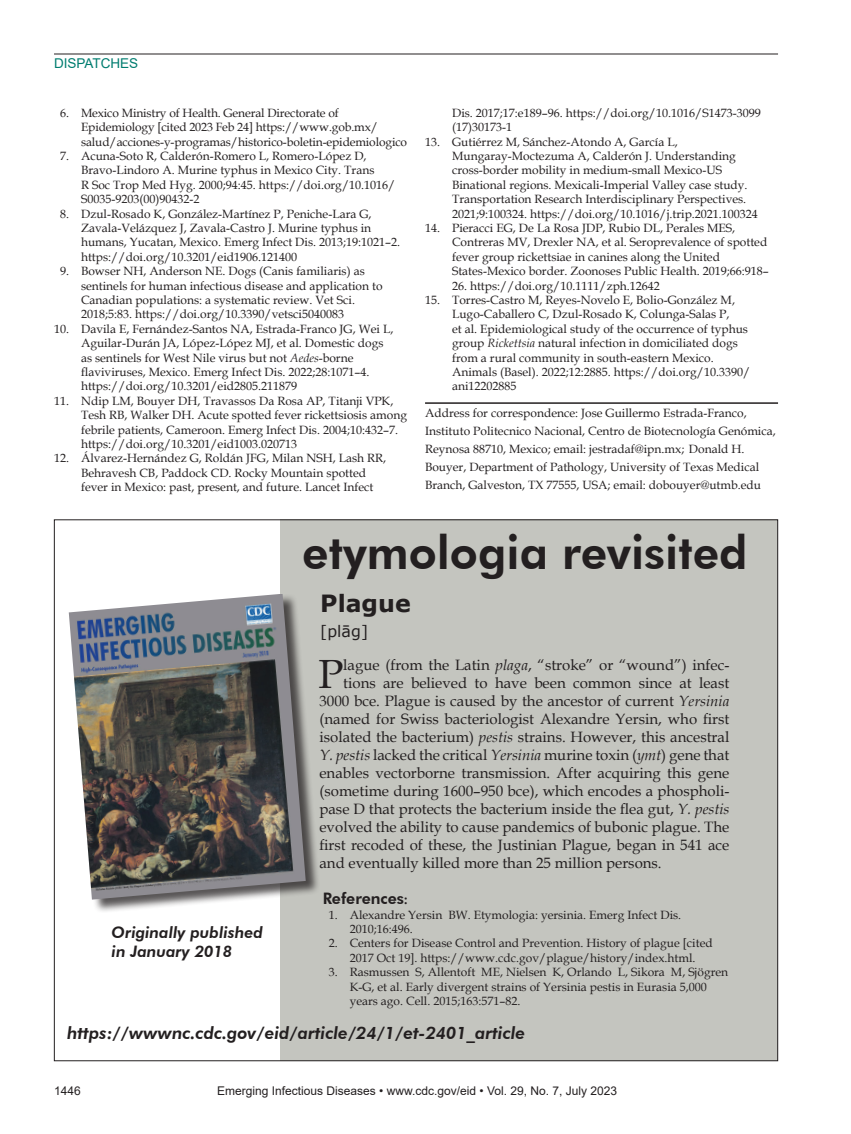
<style>
.page{position:relative;width:851px;height:1134px;background:#fff}
.page>*{position:absolute;margin:0;border:0;box-sizing:border-box;transform-origin:0 0}
.t1{font:800 46.2px "Futura BT";color:#231f20}
.t2{font:40.8px "Book Antiqua";color:#231f20}
.t3{font:700 23.7px "Verdana";color:#231f20}
.t4{font:italic 800 17.1px "Futura BT";color:#231f20}
.t5{font:italic 800 15.75px/19px "Futura BT";color:#231f20}
.t6{font:800 15.75px "Futura BT";color:#231f20}
.t7{font:15.75px "Verdana";color:#231f20}
.t8{font:15px "Book Antiqua";color:#231f20}
.t9{font:13.5px "Arial";color:#007d70}
.t10{font:12px/14.4px "Book Antiqua";color:#231f20}
.t11{font:12px "Arial";color:#231f20}
.s1{font-style:italic}
.s2{font-family:"Book Antiqua";font-weight:700;font-size:13.5px}
</style>
<div class="page">
<hr style="left:54px;top:54px;width:724px;height:1px;background:#231f20">
<hr style="left:425px;top:402px;width:353px;height:2px;background:#231f20">
<div style="left:280px;top:519px;width:497px;height:542px;background:#c4c5bf"></div>
<div style="left:70px;top:593px;width:251px;height:320px;background:#231f20;opacity:.75"></div>
<img style="left:69px;top:594px;width:237px;height:306px">
<p class="t9" style="left:54px;top:54px;width:86px">DISPATCHES</p>
<p class="t10" style="left:81px;top:105px;width:327px;text-indent:-21px">6. Mexico Ministry of Health. General Directorate of<br>Epidemiology [cited 2023 Feb 24] https://www.gob.mx/ salud/acciones-y-programas/historico-boletin-epidemiologico</p>
<p class="t10" style="left:81px;top:148px;width:316px;text-indent:-21px">7. Acuna-Soto R, Calderón-Romero L, Romero-López D, Bravo-Lindoro A. Murine typhus in Mexico City. Trans<br>R Soc Trop Med Hyg. 2000;94:45. https://doi.org/10.1016/ S0035-9203(00)90432-2</p>
<p class="t10" style="left:81px;top:206px;width:320px;text-indent:-21px">8. Dzul-Rosado K, González-Martínez P, Peniche-Lara G, Zavala-Velázquez J, Zavala-Castro J. Murine typhus in humans, Yucatan, Mexico. Emerg Infect Dis. 2013;19:1021–2. https://doi.org/10.3201/eid1906.121400</p>
<p class="t10" style="left:81px;top:264px;width:303px;text-indent:-21px">9. Bowser NH, Anderson NE. Dogs (Canis familiaris) as sentinels for human infectious disease and application to Canadian populations: a systematic review. Vet Sci.<br>2018;5:83. https://doi.org/10.3390/vetsci5040083</p>
<p class="t10" style="left:81px;top:321px;width:314px;text-indent:-27px">10. Davila E, Fernández-Santos NA, Estrada-Franco JG, Wei L, Aguilar-Durán JA, López-López MJ, et al. Domestic dogs as sentinels for West Nile virus but not <span class="s1">Aedes</span>-borne flaviviruses, Mexico. Emerg Infect Dis. 2022;28:1071–4. https://doi.org/10.3201/eid2805.211879</p>
<p class="t10" style="left:81px;top:393px;width:327px;text-indent:-27px">11. Ndip LM, Bouyer DH, Travassos Da Rosa AP, Titanji VPK, Tesh RB, Walker DH. Acute spotted fever rickettsiosis among febrile patients, Cameroon. Emerg Infect Dis. 2004;10:432–7. https://doi.org/10.3201/eid1003.020713</p>
<p class="t10" style="left:81px;top:451px;width:306px;text-indent:-27px">12. Álvarez-Hernández G, Roldán JFG, Milan NSH, Lash RR,<br>Behravesh CB, Paddock CD. Rocky Mountain spotted fever in Mexico: past, present, and future. Lancet Infect</p>
<p class="t10" style="left:452px;top:105px;width:310px">Dis. 2017;17:e189–96. https://doi.org/10.1016/S1473-3099 (17)30173-1</p>
<p class="t10" style="left:452px;top:134px;width:307px;text-indent:-27px">13. Gutiérrez M, Sánchez-Atondo A, García L, Mungaray-Moctezuma A, Calderón J. Understanding cross-border mobility in medium-small Mexico-US Binational regions. Mexicali-Imperial Valley case study.<br>Transportation Research Interdisciplinary Perspectives.<br>2021;9:100324. https://doi.org/10.1016/j.trip.2021.100324</p>
<p class="t10" style="left:452px;top:220px;width:318px;text-indent:-27px">14. Pieracci EG, De La Rosa JDP, Rubio DL, Perales MES, Contreras MV, Drexler NA, et al. Seroprevalence of spotted fever group rickettsiae in canines along the United States-Mexico border. Zoonoses Public Health. 2019;66:918–</p>
<p class="t10" style="left:452px;top:278px;width:209px">26. https://doi.org/10.1111/zph.12642</p>
<p class="t10" style="left:452px;top:292px;width:300px;text-indent:-27px">15. Torres-Castro M, Reyes-Novelo E, Bolio-González M, Lugo-Caballero C, Dzul-Rosado K, Colunga-Salas P,<br>et al. Epidemiological study of the occurrence of typhus group <span class="s1">Rickettsia</span> natural infection in domiciliated dogs from a rural community in south-eastern Mexico.<br>Animals (Basel). 2022;12:2885. https://doi.org/10.3390/ ani12202885</p>
<p class="t10" style="left:425px;top:404px;width:352px;line-height:18px">Address for correspondence: Jose Guillermo Estrada-Franco, Instituto Politecnico Nacional, Centro de Biotecnología Genómica, Reynosa 88710, Mexico; email: jestradaf@ipn.mx; Donald H.<br>Bouyer, Department of Pathology, University of Texas Medical Branch, Galveston, TX 77555, USA; email: dobouyer@utmb.edu</p>
<h3 class="t5" style="left:112px;top:923px;width:153px">Originally published in January 2018</h3>
<h1 class="t1" style="left:302px;top:524px;width:447px">etymologia revisited</h1>
<h3 class="t3" style="left:320px;top:586px;width:92px">Plague</h3>
<h3 class="t7" style="left:320px;top:620px;width:49px">[plāg]</h3>
<h2 class="t2" style="left:318px;top:646px;width:26px">P</h2>
<p class="t8" style="left:343px;top:655px;width:388px">lague (from the Latin <span class="s1">plaga</span>, “stroke” or “wound”) infec-</p>
<p class="t8" style="left:343px;top:673px;width:387px">tions are believed to have been common since at least</p>
<p class="t8" style="left:319px;top:691px;width:411px">3000 bce. Plague is caused by the ancestor of current <span class="s1">Yersinia</span></p>
<p class="t8" style="left:319px;top:709px;width:411px">(named for Swiss bacteriologist Alexandre Yersin, who first</p>
<p class="t8" style="left:319px;top:727px;width:411px">isolated the bacterium) <span class="s1">pestis</span> strains. However, this ancestral</p>
<p class="t8" style="left:319px;top:745px;width:411px"><span class="s1">Y. pestis</span> lacked the critical <span class="s1">Yersinia</span> murine toxin (<span class="s1">ymt</span>) gene that</p>
<p class="t8" style="left:319px;top:763px;width:411px">enables vectorborne transmission. After acquiring this gene</p>
<p class="t8" style="left:319px;top:781px;width:411px">(sometime during 1600–950 bce), which encodes a phospholi-</p>
<p class="t8" style="left:319px;top:799px;width:411px">pase D that protects the bacterium inside the flea gut, <span class="s1">Y. pestis</span></p>
<p class="t8" style="left:319px;top:817px;width:411px">evolved the ability to cause pandemics of bubonic plague. The</p>
<p class="t8" style="left:319px;top:835px;width:411px">first recoded of these, the Justinian Plague, began in 541 ace</p>
<p class="t8" style="left:319px;top:853px;width:344px">and eventually killed more than 25 million persons.</p>
<h3 class="t6" style="left:322px;top:889px;width:86px">References<span class="s2">:</span></h3>
<p class="t10" style="left:349px;top:907px;width:333px;text-indent:-21px">1. Alexandre Yersin BW. Etymologia: yersinia. Emerg Infect Dis.<br>2010;16:496.</p>
<p class="t10" style="left:328px;top:936px;width:385px;text-align:center">2. Centers for Disease Control and Prevention. History of plague [cited<br>2017 Oct 19]. https://www.cdc.gov/plague/history/index.html.</p>
<p class="t10" style="left:349px;top:965px;width:380px;text-indent:-21px">3. Rasmussen S, Allentoft ME, Nielsen K, Orlando L, Sikora M, Sjögren<br>K-G, et al. Early divergent strains of Yersinia pestis in Eurasia 5,000 years ago. Cell. 2015;163:571–82.</p>
<h3 class="t4" style="left:67px;top:1023px;width:460px">https://wwwnc.cdc.gov/eid/article/24/1/et-2401_article</h3>
<p class="t11" style="left:54px;top:1083px;width:28px">1446</p>
<p class="t11" style="left:217px;top:1083px;width:401px">Emerging Infectious Diseases • www.cdc.gov/eid • Vol. 29, No. 7, July 2023</p>
</div>
